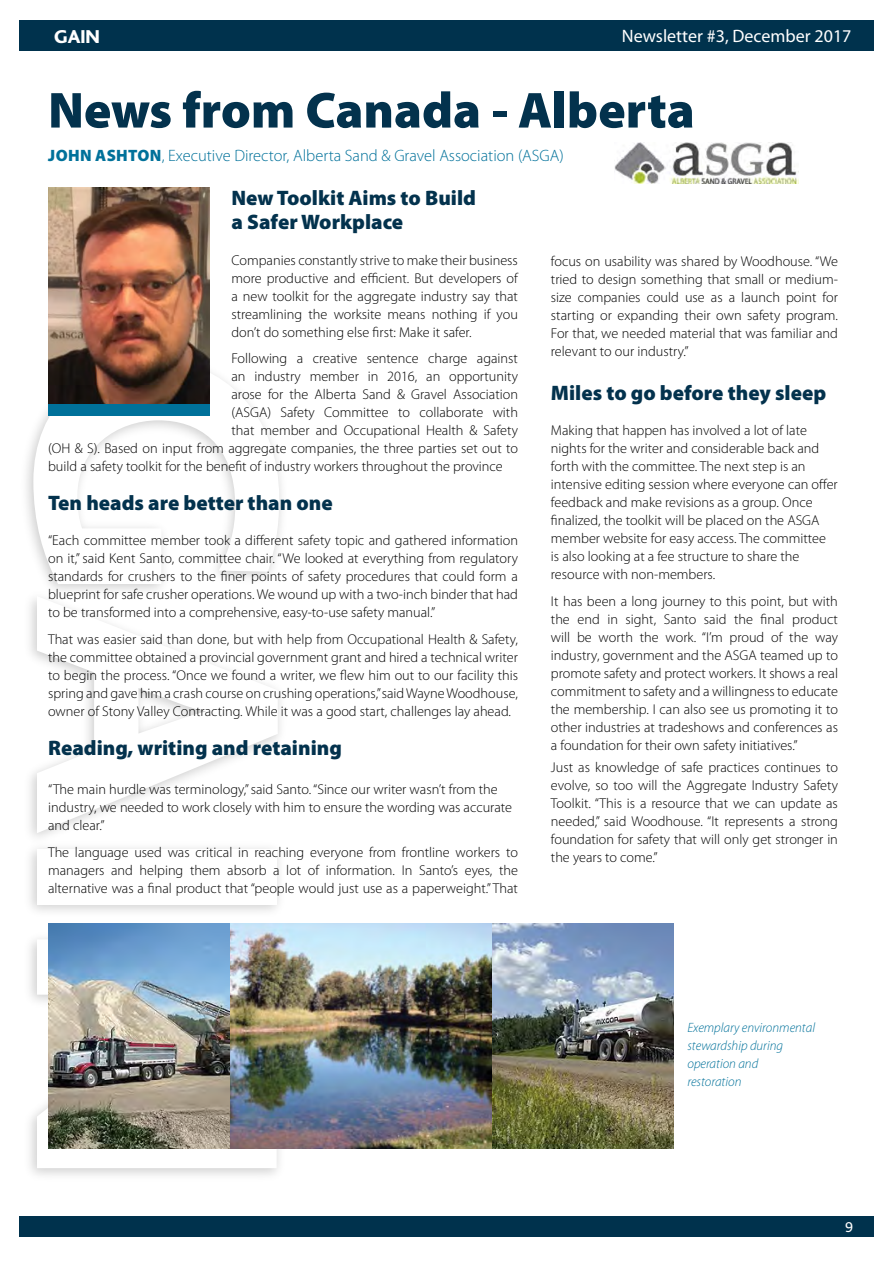
<style>
.page{position:relative;width:893px;height:1263px;background:#fff}
.page>*{position:absolute;margin:0;border:0;box-sizing:border-box;transform-origin:0 0}
.t1{font:900 51px "Myriad Pro";color:#03324d}
.t2{font:900 21px/23.1px "Myriad Pro";color:#03324d}
.t3{font:800 19.5px "Bliss";color:#fff}
.t4{font:18px "Myriad Pro";color:#fff}
.t5{font:300 16.5px "Myriad Pro";color:#00719a}
.t6{font:15px "Bliss";color:#fff}
.t7{font:300 14.25px/18px "Myriad Pro";color:#000;text-align:justify}
.t8{font:italic 300 13.5px/18px "Myriad Pro";color:#00719a}
.s1{font-weight:900}
</style>
<div class="page">
<img style="left:26px;top:347px;width:266px;height:829px">
<svg style="left:33px;top:360px;width:246px;height:224px"></svg>
<svg style="left:37px;top:596px;width:241px;height:237px"></svg>
<div style="left:37px;top:849px;width:240px;height:55px;background:#fff"></div>
<svg style="left:37px;top:939px;width:240px;height:229px"></svg>
<div style="left:19px;top:1216px;width:854px;height:21px;background:#00324d"></div>
<div style="left:19px;top:20px;width:854px;height:31px;background:#00324d"></div>
<div style="left:48px;top:204px;width:161px;height:211px;background:#00719a"></div>
<img style="left:48px;top:187px;width:161px;height:217px">
<img style="left:615px;top:142px;width:184px;height:42px">
<img style="left:48px;top:923px;width:625px;height:225px">
<h3 class="t3" style="left:54px;top:27px;width:47px">GAIN</h3>
<p class="t4" style="left:622px;top:25px;width:231px">Newsletter #3, December 2017</p>
<h1 class="t1" style="left:48px;top:76px;width:648px">News from Canada - Alberta</h1>
<p class="t5" style="left:48px;top:147px;width:517px"><span class="s1">JOHN ASHTON</span>, Executive Director, Alberta Sand &amp; Gravel Association (ASGA)</p>
<h2 class="t2" style="left:231px;top:186px;width:246px">New Toolkit Aims to Build a Safer Workplace</h2>
<p class="t7" style="left:231px;top:251px;width:288px">Companies constantly strive to make their business more productive and efficient. But developers of a new toolkit for the aggregate industry say that streamlining the worksite means nothing if you don’t do something else first: Make it safer.</p>
<p class="t7" style="left:231px;top:349px;width:288px">Following a creative sentence charge against</p>
<p class="t7" style="left:231px;top:367px;width:288px">an industry member in 2016, an opportunity</p>
<p class="t7" style="left:231px;top:385px;width:288px">arose for the Alberta Sand &amp; Gravel Association</p>
<p class="t7" style="left:231px;top:403px;width:288px">(ASGA) Safety Committee to collaborate with</p>
<p class="t7" style="left:231px;top:421px;width:288px">that member and Occupational Health &amp; Safety</p>
<p class="t7" style="left:48px;top:439px;width:471px">(OH &amp; S). Based on input from aggregate companies, the three parties set out to</p>
<p class="t7" style="left:48px;top:457px;width:456px">build a safety toolkit for the benefit of industry workers throughout the province</p>
<h2 class="t2" style="left:48px;top:491px;width:286px">Ten heads are better than one</h2>
<p class="t7" style="left:48px;top:532px;width:471px">“Each committee member took a different safety topic and gathered information on it,” said Kent Santo, committee chair. “We looked at everything from regulatory standards for crushers to the finer points of safety procedures that could form a blueprint for safe crusher operations. We wound up with a two-inch binder that had to be transformed into a comprehensive, easy-to-use safety manual.”</p>
<p class="t7" style="left:48px;top:630px;width:471px">That was easier said than done, but with help from Occupational Health &amp; Safety, the committee obtained a provincial government grant and hired a technical writer to begin the process. “Once we found a writer, we flew him out to our facility this spring and gave him a crash course on crushing operations,” said Wayne Woodhouse, owner of Stony Valley Contracting. While it was a good start, challenges lay ahead.</p>
<h2 class="t2" style="left:48px;top:736px;width:295px">Reading, writing and retaining</h2>
<p class="t7" style="left:48px;top:781px;width:466px;text-align:left">“The main hurdle was terminology,” said Santo. “Since our writer wasn’t from the industry, we needed to work closely with him to ensure the wording was accurate and clear.”</p>
<p class="t7" style="left:48px;top:843px;width:471px">The language used was critical in reaching everyone from frontline workers to managers and helping them absorb a lot of information. In Santo’s eyes, the alternative was a final product that “people would just use as a paperweight.” That</p>
<p class="t7" style="left:551px;top:252px;width:289px">focus on usability was shared by Woodhouse. “We tried to design something that small or medium&shy;size companies could use as a launch point for starting or expanding their own safety program.<br>For that, we needed material that was familiar and relevant to our industry.”</p>
<h2 class="t2" style="left:551px;top:381px;width:277px">Miles to go before they sleep</h2>
<p class="t7" style="left:551px;top:422px;width:288px;text-align:left">Making that happen has involved a lot of late nights for the writer and considerable back and forth with the committee. The next step is an intensive editing session where everyone can offer feedback and make revisions as a group. Once finalized, the toolkit will be placed on the ASGA member website for easy access. The committee is also looking at a fee structure to share the resource with non-members.</p>
<p class="t7" style="left:551px;top:592px;width:289px">It has been a long journey to this point, but with the end in sight, Santo said the final product will be worth the work. “I’m proud of the way industry, government and the ASGA teamed up to promote safety and protect workers. It shows a real commitment to safety and a willingness to educate the membership. I can also see us promoting it to other industries at tradeshows and conferences as a foundation for their own safety initiatives.”</p>
<p class="t7" style="left:551px;top:758px;width:289px">Just as knowledge of safe practices continues to evolve, so too will the Aggregate Industry Safety Toolkit. “This is a resource that we can update as needed,” said Woodhouse. “It represents a strong foundation for safety that will only get stronger in the years to come.”</p>
<p class="t8" style="left:687px;top:1018px;width:129px">Exemplary environmental stewardship during operation and restoration</p>
<p class="t6" style="left:845px;top:1219px;width:9px">9</p>
</div>
